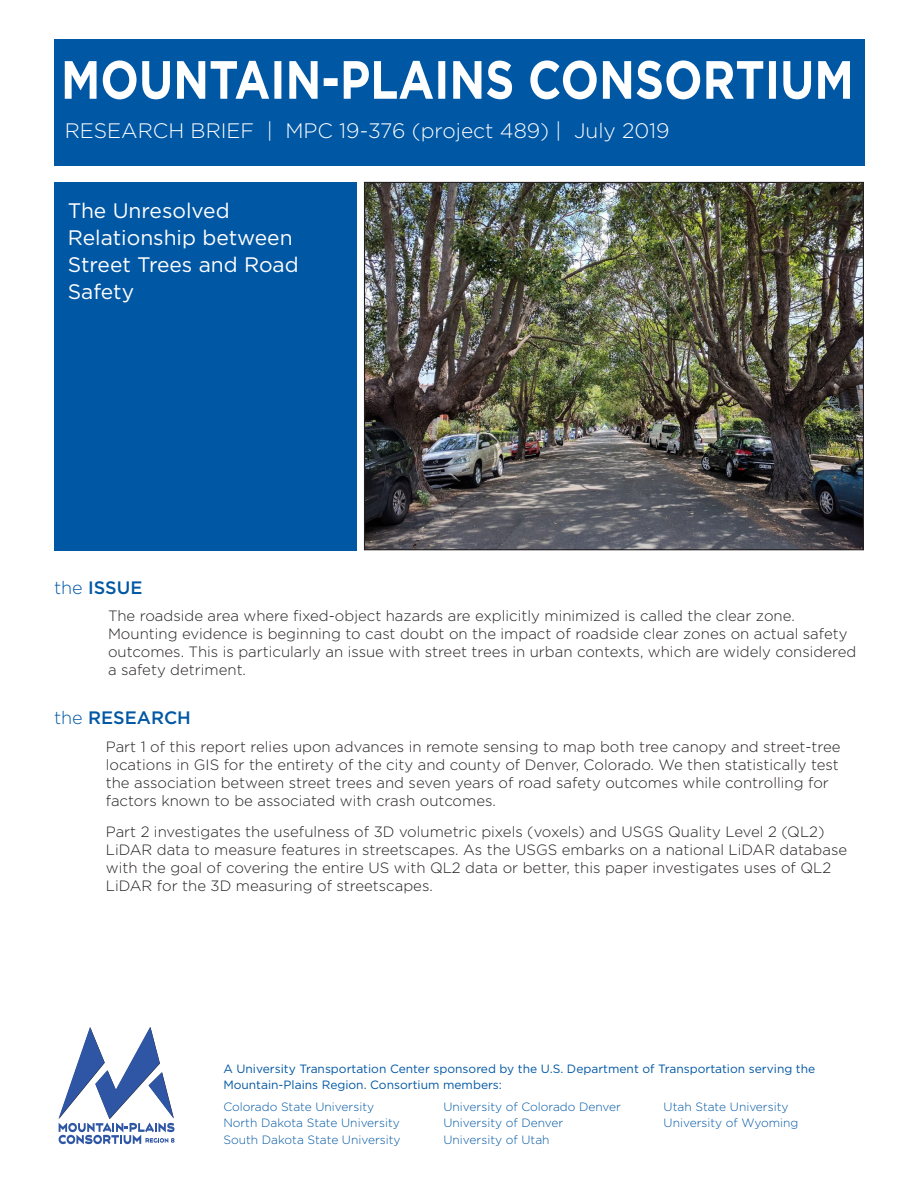
<style>
.page{position:relative;width:918px;height:1188px;background:#fff}
.page>*{position:absolute;margin:0;border:0;box-sizing:border-box;transform-origin:0 0}
.t1{font:21px/27px "Gotham";color:#fff}
.t2{font:300 20.85px "Gotham";color:#fff}
.t3{font:500 18px "Gotham";color:#0057a4}
.t4{font:300 15px/18px "Gotham";color:#231f20}
.t5{font:300 12px/16.5px "Gotham";color:#0057a4}
.t6{font:12px "Gotham";color:#0057a4}
.s1{font-weight:300}
</style>
<div class="page">
<div style="left:54px;top:182px;width:303px;height:368px;background:#0057a4"></div>
<img style="left:366px;top:184px;width:496px;height:364px">
<div style="left:54px;top:39px;width:810px;height:127px;background:#0057a4"></div>
<svg style="left:65px;top:60px;width:785px;height:39px"></svg>
<svg style="left:58px;top:1027px;width:117px;height:117px"></svg>
<p class="t2" style="left:65px;top:117px;width:606px">RESEARCH BRIEF | MPC 19-376 (project 489) | July 2019</p>
<p class="t1" style="left:68px;top:196px;width:232px">The Unresolved<br>Relationship between<br>Street Trees and Road<br>Safety</p>
<p class="t3" style="left:54px;top:576px;width:90px"><span class="s1">the</span> ISSUE</p>
<p class="t4" style="left:108px;top:606px;width:750px">The roadside area where fixed-object hazards are explicitly minimized is called the clear zone.<br>Mounting evidence is beginning to cast doubt on the impact of roadside clear zones on actual safety outcomes. This is particularly an issue with street trees in urban contexts, which are widely considered a safety detriment.</p>
<p class="t3" style="left:54px;top:706px;width:138px"><span class="s1">the</span> RESEARCH</p>
<p class="t4" style="left:106px;top:737px;width:736px">Part 1 of this report relies upon advances in remote sensing to map both tree canopy and street-tree locations in GIS for the entirety of the city and county of Denver, Colorado. We then statistically test the association between street trees and seven years of road safety outcomes while controlling for factors known to be associated with crash outcomes.</p>
<p class="t4" style="left:106px;top:822px;width:743px">Part 2 investigates the usefulness of 3D volumetric pixels (voxels) and USGS Quality Level 2 (QL2)<br>LiDAR data to measure features in streetscapes. As the USGS embarks on a national LiDAR database with the goal of covering the entire US with QL2 data or better, this paper investigates uses of QL2<br>LiDAR for the 3D measuring of streetscapes.</p>
<p class="t6" style="left:223px;top:1061px;width:593px">A University Transportation Center sponsored by the U.S. Department of Transportation serving the</p>
<p class="t6" style="left:223px;top:1077px;width:280px">Mountain-Plains Region. Consortium members:</p>
<p class="t5" style="left:223px;top:1098px;width:179px">Colorado State University<br>North Dakota State University<br>South Dakota State University</p>
<p class="t5" style="left:444px;top:1098px;width:179px">University of Colorado Denver</p>
<p class="t5" style="left:444px;top:1114px;width:121px">University of Denver</p>
<p class="t5" style="left:444px;top:1131px;width:108px">University of Utah</p>
<p class="t5" style="left:664px;top:1098px;width:126px">Utah State University</p>
<p class="t5" style="left:664px;top:1114px;width:136px">University of Wyoming</p>
</div>
